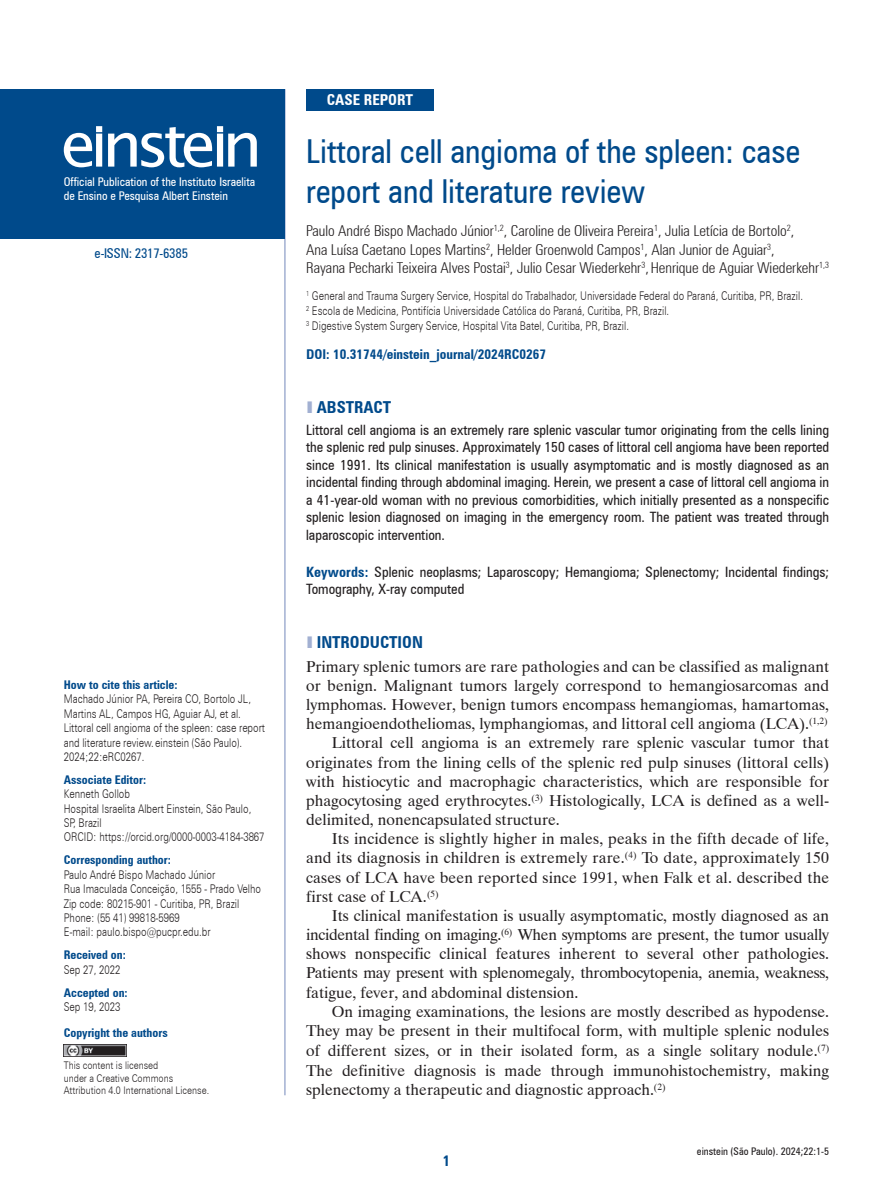
<style>
.page{position:relative;width:893px;height:1191px;background:#fff}
.page>*{position:absolute;margin:0;border:0;box-sizing:border-box;transform-origin:0 0}
.t1{font:condensed 33px/39.9px "Zurich BT";color:#004a8b}
.t2{font:700 condensed 16.5px "Zurich BT";color:#004a8b}
.t3{font:15.75px "Dutch 801 BT";color:#231f20}
.t4{font:15.75px "Dutch 801 BT";letter-spacing:-.02em;color:#231f20}
.t5{font:300 condensed 15px/18.3px "Zurich BT";color:#231f20}
.t6{font:700 condensed 15px "Zurich BT";color:#fff}
.t7{font:700 condensed 15px "Zurich BT";color:#004a8b}
.t8{font:condensed 14.25px/17.5px "Zurich BT";color:#231f20;text-align:justify}
.t9{font:700 condensed 13.5px "Zurich BT";color:#004a8b}
.t10{font:condensed 13.5px "Zurich BT";letter-spacing:-.02em;color:#004a8b}
.t11{font:300 12px/14.4px "Zurich BT";color:#231f20;scale:.8 1}
.t12{font:700 condensed 12px "Zurich BT";color:#004a8b}
.t13{font:condensed 12px/14.4px "Zurich BT";color:#fff}
.t14{font:300 10.5px/12.6px "Zurich BT";color:#231f20;scale:.85 1}
.t15{font:condensed 10.5px "Zurich BT";color:#231f20}
.s1{color:#a2b0d2}
.s2{font-weight:700;color:#004a8b}
</style>
<div class="page">
<img style="left:64px;top:1044px;width:63px;height:12px">
<div style="left:306px;top:89px;width:128px;height:21px;background:#004a8b"></div>
<hr style="left:284px;top:89px;width:2px;height:1006px;background:#a2b0d2">
<div style="left:0;top:89px;width:284px;height:149px;background:#004a8b"></div>
<svg style="left:108px;top:126px;width:149px;height:41px"></svg>
<svg style="left:64px;top:126px;width:38px;height:41px"></svg>
<p class="t13" style="left:64px;top:174px;width:193px">Official Publication of the Instituto Israelita de Ensino e Pesquisa Albert Einstein</p>
<p class="t10" style="left:95px;top:245px;width:95px">e-ISSN: 2317-6385</p>
<p class="t12" style="left:64px;top:677px;width:115px">How to cite this article:</p>
<p class="t11" style="left:64px;top:692px;width:253px">Machado Júnior PA, Pereira CO, Bortolo JL, Martins AL, Campos HG, Aguiar AJ, et al.<br>Littoral cell angioma of the spleen: case report and literature review. einstein (São Paulo).<br>2024;22:eRC0267.</p>
<p class="t12" style="left:64px;top:772px;width:84px">Associate Editor:</p>
<p class="t11" style="left:64px;top:786px;width:253px">Kenneth Gollob<br>Hospital Israelita Albert Einstein, São Paulo,<br>SP, Brazil<br>ORCID: https://orcid.org/0000-0003-4184-3867</p>
<p class="t12" style="left:64px;top:853px;width:109px">Corresponding author:</p>
<p class="t11" style="left:64px;top:867px;width:248px">Paulo André Bispo Machado Júnior<br>Rua Imaculada Conceição, 1555 - Prado Velho Zip code: 80215-901 - Curitiba, PR, Brazil Phone: (55 41) 99818-5969<br>E-mail: paulo.bispo@pucpr.edu.br</p>
<p class="t12" style="left:64px;top:947px;width:64px">Received on:</p>
<p class="t11" style="left:64px;top:962px;width:72px">Sep 27, 2022</p>
<p class="t12" style="left:64px;top:985px;width:65px">Accepted on:</p>
<p class="t11" style="left:64px;top:999px;width:72px">Sep 19, 2023</p>
<p class="t12" style="left:64px;top:1025px;width:105px">Copyright the authors</p>
<p class="t14" style="left:64px;top:1058px;width:173px">This content is licensed<br>under a Creative Commons<br>Attribution 4.0 International License.</p>
<p class="t6" style="left:327px;top:91px;width:88px">CASE REPORT</p>
<h1 class="t1" style="left:306px;top:131px;width:496px">Littoral cell angioma of the spleen: case report and literature review</h1>
<p class="t5" style="left:306px;top:222px;width:524px">Paulo André Bispo Machado Júnior<sup>1,2</sup>, Caroline de Oliveira Pereira<sup>1</sup>, Julia Letícia de Bortolo<sup>2</sup>,<br>Ana Luísa Caetano Lopes Martins<sup>2</sup>, Helder Groenwold Campos<sup>1</sup>, Alan Junior de Aguiar<sup>3</sup>,<br>Rayana Pecharki Teixeira Alves Postai<sup>3</sup>, Julio Cesar Wiederkehr<sup>3</sup>,Henrique de Aguiar Wiederkehr<sup>1,3</sup></p>
<p class="t11" style="left:306px;top:288px;width:622px"><sup>1</sup> General and Trauma Surgery Service, Hospital do Trabalhador, Universidade Federal do Paraná, Curitiba, PR, Brazil.<br><sup>2</sup> Escola de Medicina, Pontifícia Universidade Católica do Paraná, Curitiba, PR, Brazil.<br><sup>3</sup> Digestive System Surgery Service, Hospital Vita Batel, Curitiba, PR, Brazil.</p>
<p class="t9" style="left:306px;top:346px;width:241px">DOI: 10.31744/einstein_journal/2024RC0267</p>
<p class="t2" style="left:306px;top:397px;width:86px"><span class="s1">❚</span> ABSTRACT</p>
<p class="t8" style="left:306px;top:421px;width:524px">Littoral cell angioma is an extremely rare splenic vascular tumor originating from the cells lining the splenic red pulp sinuses. Approximately 150 cases of littoral cell angioma have been reported since 1991. Its clinical manifestation is usually asymptomatic and is mostly diagnosed as an incidental finding through abdominal imaging. Herein, we present a case of littoral cell angioma in a 41-year-old woman with no previous comorbidities, which initially presented as a nonspecific splenic lesion diagnosed on imaging in the emergency room. The patient was treated through laparoscopic intervention.</p>
<p class="t8" style="left:306px;top:562px;width:524px"><span class="s2">Keywords:</span> Splenic neoplasms; Laparoscopy; Hemangioma; Splenectomy; Incidental findings;<br>Tomography, X-ray computed</p>
<p class="t2" style="left:306px;top:632px;width:118px"><span class="s1">❚</span> INTRODUCTION</p>
<p class="t3" style="left:306px;top:656px;width:524px">Primary splenic tumors are rare pathologies and can be classified as malignant</p>
<p class="t3" style="left:306px;top:676px;width:525px">or benign. Malignant tumors largely correspond to hemangiosarcomas and</p>
<p class="t3" style="left:306px;top:695px;width:524px">lymphomas. However, benign tumors encompass hemangiomas, hamartomas,</p>
<p class="t3" style="left:306px;top:714px;width:523px">hemangioendotheliomas, lymphangiomas, and littoral cell angioma (LCA).<sup>(1,2)</sup></p>
<p class="t3" style="left:332px;top:733px;width:499px">Littoral cell angioma is an extremely rare splenic vascular tumor that</p>
<p class="t3" style="left:306px;top:752px;width:525px">originates from the lining cells of the splenic red pulp sinuses (littoral cells)</p>
<p class="t3" style="left:306px;top:771px;width:525px">with histiocytic and macrophagic characteristics, which are responsible for</p>
<p class="t3" style="left:306px;top:791px;width:525px">phagocytosing aged erythrocytes.<sup>(3)</sup> Histologically, LCA is defined as a well-</p>
<p class="t3" style="left:306px;top:810px;width:255px">delimited, nonencapsulated structure.</p>
<p class="t3" style="left:332px;top:829px;width:499px">Its incidence is slightly higher in males, peaks in the fifth decade of life,</p>
<p class="t3" style="left:306px;top:848px;width:524px">and its diagnosis in children is extremely rare.<sup>(4)</sup> To date, approximately 150</p>
<p class="t3" style="left:306px;top:867px;width:525px">cases of LCA have been reported since 1991, when Falk et al. described the</p>
<p class="t3" style="left:306px;top:886px;width:134px">first case of LCA.<sup>(5)</sup></p>
<p class="t3" style="left:332px;top:905px;width:499px">Its clinical manifestation is usually asymptomatic, mostly diagnosed as an</p>
<p class="t4" style="left:306px;top:925px;width:525px">incidental finding on imaging.<sup>(6)</sup> When symptoms are present, the tumor usually</p>
<p class="t3" style="left:306px;top:944px;width:525px">shows nonspecific clinical features inherent to several other pathologies.</p>
<p class="t4" style="left:306px;top:963px;width:525px">Patients may present with splenomegaly, thrombocytopenia, anemia, weakness,</p>
<p class="t3" style="left:306px;top:982px;width:274px">fatigue, fever, and abdominal distension.</p>
<p class="t3" style="left:332px;top:1001px;width:499px">On imaging examinations, the lesions are mostly described as hypodense.</p>
<p class="t3" style="left:306px;top:1020px;width:525px">They may be present in their multifocal form, with multiple splenic nodules</p>
<p class="t3" style="left:306px;top:1040px;width:525px">of different sizes, or in their isolated form, as a single solitary nodule.<sup>(7)</sup></p>
<p class="t3" style="left:306px;top:1060px;width:524px">The definitive diagnosis is made through immunohistochemistry, making</p>
<p class="t3" style="left:306px;top:1080px;width:361px">splenectomy a therapeutic and diagnostic approach.<sup>(2)</sup></p>
<p class="t7" style="left:443px;top:1151px;width:9px">1</p>
<p class="t15" style="left:697px;top:1144px;width:134px">einstein (São Paulo). 2024;22:1-5</p>
</div>
